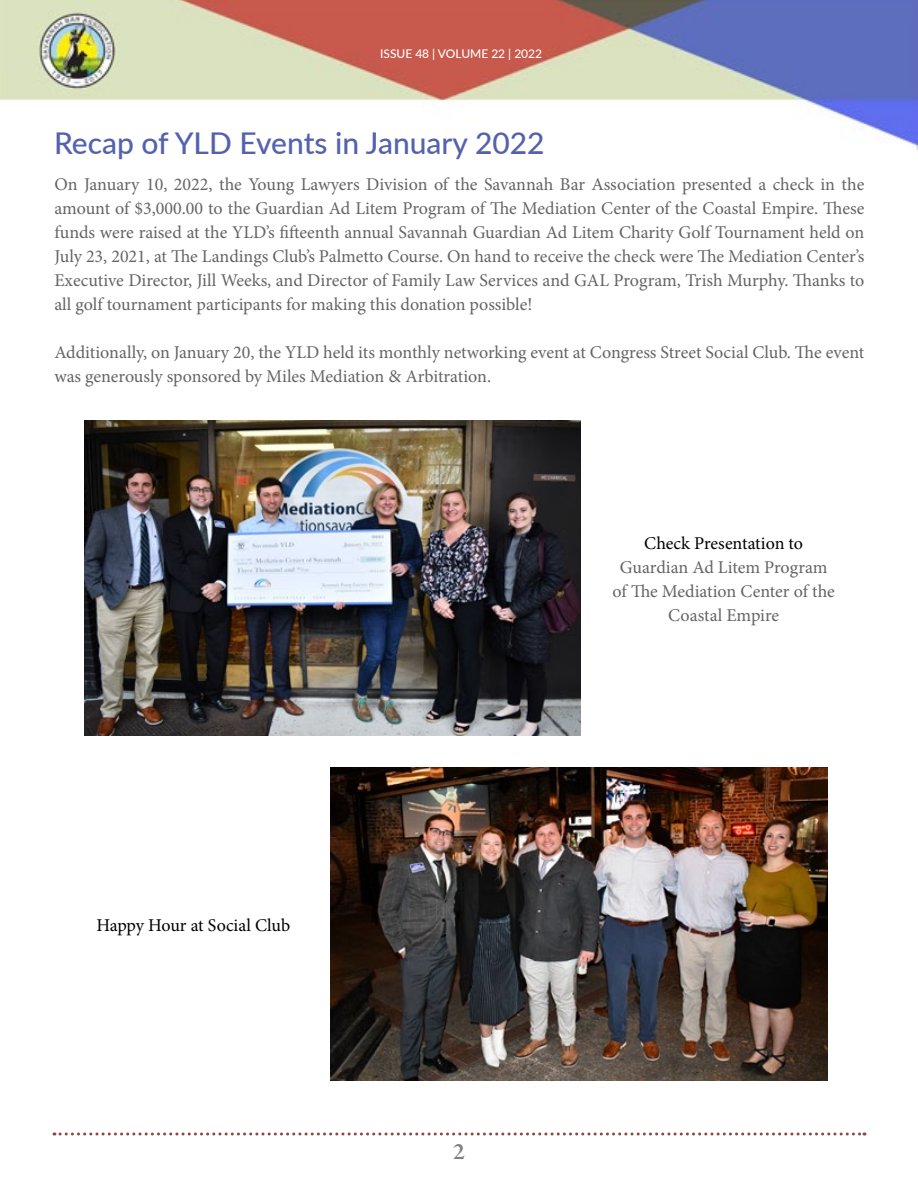
<style>
.page{position:relative;width:918px;height:1188px;background:#fff}
.page>*{position:absolute;margin:0;border:0;box-sizing:border-box;transform-origin:0 0}
.t1{font:500 30px "Lato";color:#5462ad}
.t2{font:600 24px "Garamond Premr Pro";color:#7e8083}
.t3{font:18px/24px "Minion Pro";letter-spacing:-.005em;color:#636466;text-align:justify}
.t4{font:18px "Minion Pro";letter-spacing:-.005em;color:#000}
.t5{font:500 12px "Lato";color:#fff}
</style>
<div class="page">
<img style="left:0;top:0;width:918px;height:150px">
<svg style="left:54px;top:1132px;width:811px;height:4px"></svg>
<img style="left:331px;top:768px;width:496px;height:313px">
<img style="left:84px;top:420px;width:497px;height:315px">
<p class="t5" style="left:380px;top:45px;width:164px">ISSUE 48 | VOLUME 22 | 2022</p>
<h1 class="t1" style="left:54px;top:121px;width:492px">Recap of YLD Events in January 2022</h1>
<p class="t3" style="left:54px;top:173px;width:812px">On January 10, 2022, the Young Lawyers Division of the Savannah Bar Association presented a check in the amount of $3,000.00 to the Guardian Ad Litem Program of The Mediation Center of the Coastal Empire. These funds were raised at the YLD’s fifteenth annual Savannah Guardian Ad Litem Charity Golf Tournament held on July 23, 2021, at The Landings Club’s Palmetto Course. On hand to receive the check were The Mediation Center’s Executive Director, Jill Weeks, and Director of Family Law Services and GAL Program, Trish Murphy. Thanks to all golf tournament participants for making this donation possible!</p>
<p class="t3" style="left:54px;top:341px;width:811px">Additionally, on January 20, the YLD held its monthly networking event at Congress Street Social Club. The event was generously sponsored by Miles Mediation &amp; Arbitration.</p>
<p class="t4" style="left:96px;top:913px;width:195px">Happy Hour at Social Club</p>
<p class="t4" style="left:644px;top:531px;width:160px">Check Presentation to</p>
<p class="t3" style="left:613px;top:555px;width:224px;text-align:center">Guardian Ad Litem Program of The Mediation Center of the<br>Coastal Empire</p>
<h2 class="t2" style="left:453px;top:1137px;width:13px">2</h2>
</div>
